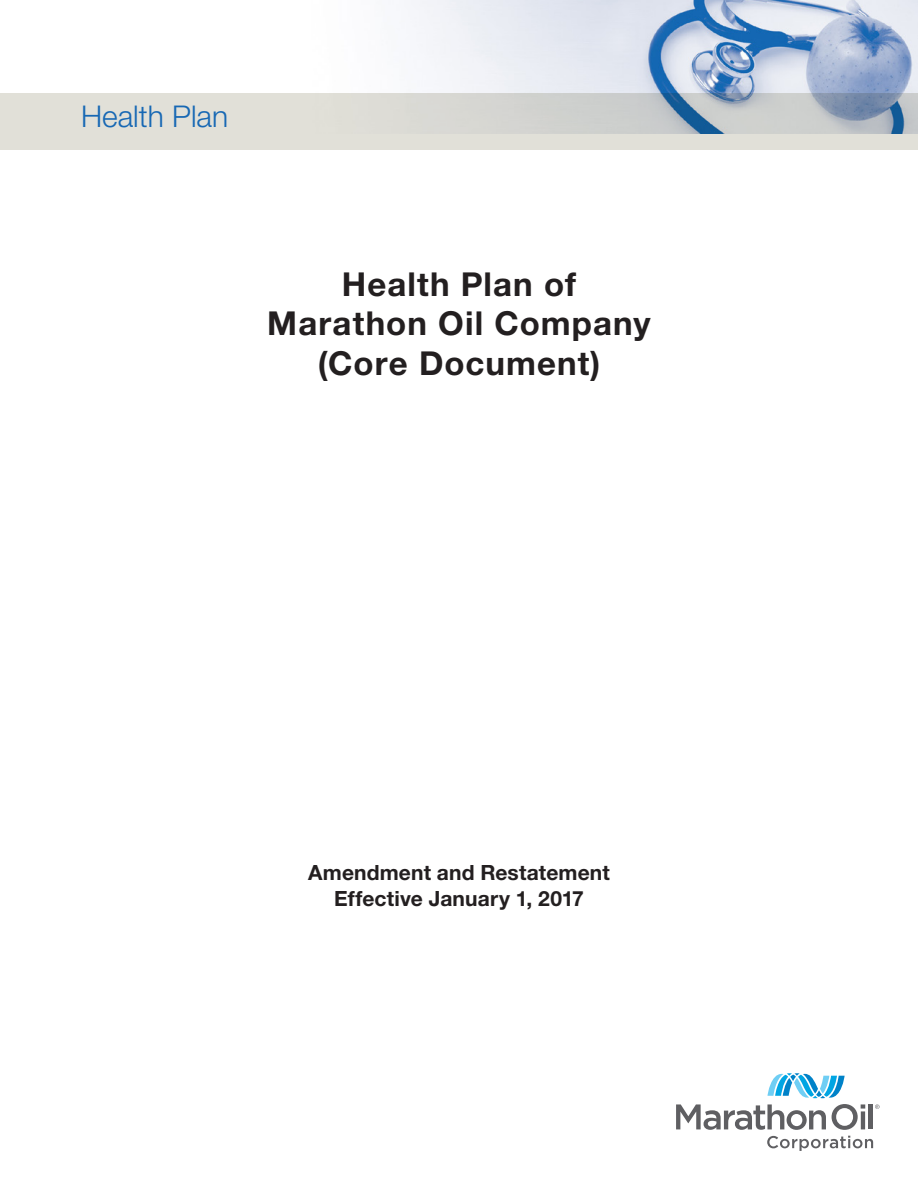
<style>
.page{position:relative;width:918px;height:1188px;background:#fff}
.page>*{position:absolute;margin:0;border:0;box-sizing:border-box;transform-origin:0 0}
.Cover_Head{font:700 33px/39.6px "Helvetica Neue";letter-spacing:.035em;color:#231f20;text-align:center}
.t1{font:300 30px "Helvetica Neue";color:#1768b4}
.Cover_Date{font:700 21px "Helvetica Neue";letter-spacing:.005em;color:#231f20}
</style>
<div class="page">
<div style="left:0;top:93px;width:918px;height:57px;background:#e1e0d8"></div>
<img style="left:411px;top:0;width:507px;height:133px">
<svg style="left:767px;top:1136px;width:106px;height:15px"></svg>
<svg style="left:676px;top:1104px;width:150px;height:26px"></svg>
<svg style="left:832px;top:1104px;width:33px;height:26px"></svg>
<hr style="left:869px;top:1104px;width:4px;height:25px;background:#5f5f62">
<svg style="left:767px;top:1073px;width:78px;height:25px"></svg>
<svg style="left:875px;top:1104px;width:5px;height:5px"></svg>
<h2 class="t1" style="left:81px;top:98px;width:149px">Health Plan</h2>
<p class="Cover_Head" style="left:267px;top:264px;width:385px">Health Plan of<br>Marathon Oil Company</p>
<p class="Cover_Head" style="left:318px;top:343px;width:284px">(Core Document)</p>
<p class="Cover_Date" style="left:308px;top:860px;width:303px">Amendment and Restatement</p>
<p class="Cover_Date" style="left:334px;top:885px;width:251px">Effective January 1, 2017</p>
</div>
